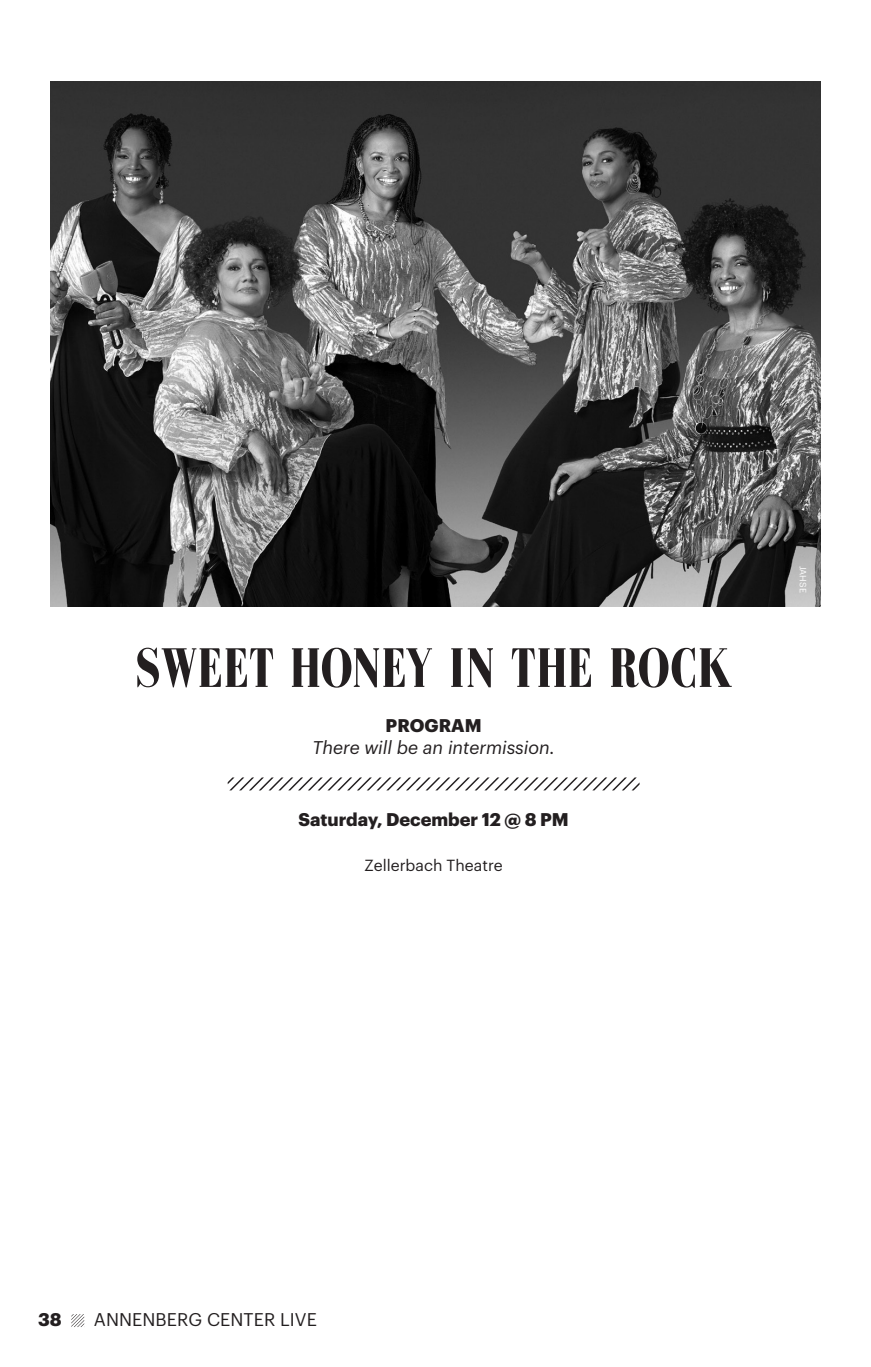
<style>
.page{position:relative;width:871px;height:1367px;background:#fff}
.page>*{position:absolute;margin:0;border:0;box-sizing:border-box;transform-origin:0 0}
.t1{font:700 56.25px "Galileo FLF";color:#231f20}
.t2{font:700 18px "Graphik";color:#231f20}
.t3{font:italic 18px "Graphik";color:#231f20}
.t4{font:18px "Graphik";letter-spacing:.005em;color:#231f20}
.t5{font:15.75px "Graphik";color:#231f20}
.t6{font:9px "Graphik";color:#fff}
</style>
<div class="page">
<svg style="left:71px;top:1314px;width:14px;height:13px"></svg>
<img style="left:51px;top:81px;width:769px;height:525px">
<svg style="left:228px;top:777px;width:411px;height:13px"></svg>
<p class="t1" style="left:135px;top:640px;width:599px">SWEET HONEY IN THE ROCK</p>
<p class="t2" style="left:386px;top:711px;width:97px">PROGRAM</p>
<p class="t3" style="left:312px;top:734px;width:244px">There will be an intermission.</p>
<p class="t2" style="left:298px;top:806px;width:272px">Saturday, December 12 @ 8 PM</p>
<p class="t5" style="left:365px;top:854px;width:139px">Zellerbach Theatre</p>
<p class="t6" style="left:810px;top:566px;width:29px;rotate:90deg">JAHSE</p>
<p class="t2" style="left:38px;top:1306px;width:25px">38</p>
<p class="t4" style="left:94px;top:1306px;width:225px">ANNENBERG CENTER LIVE</p>
</div>
